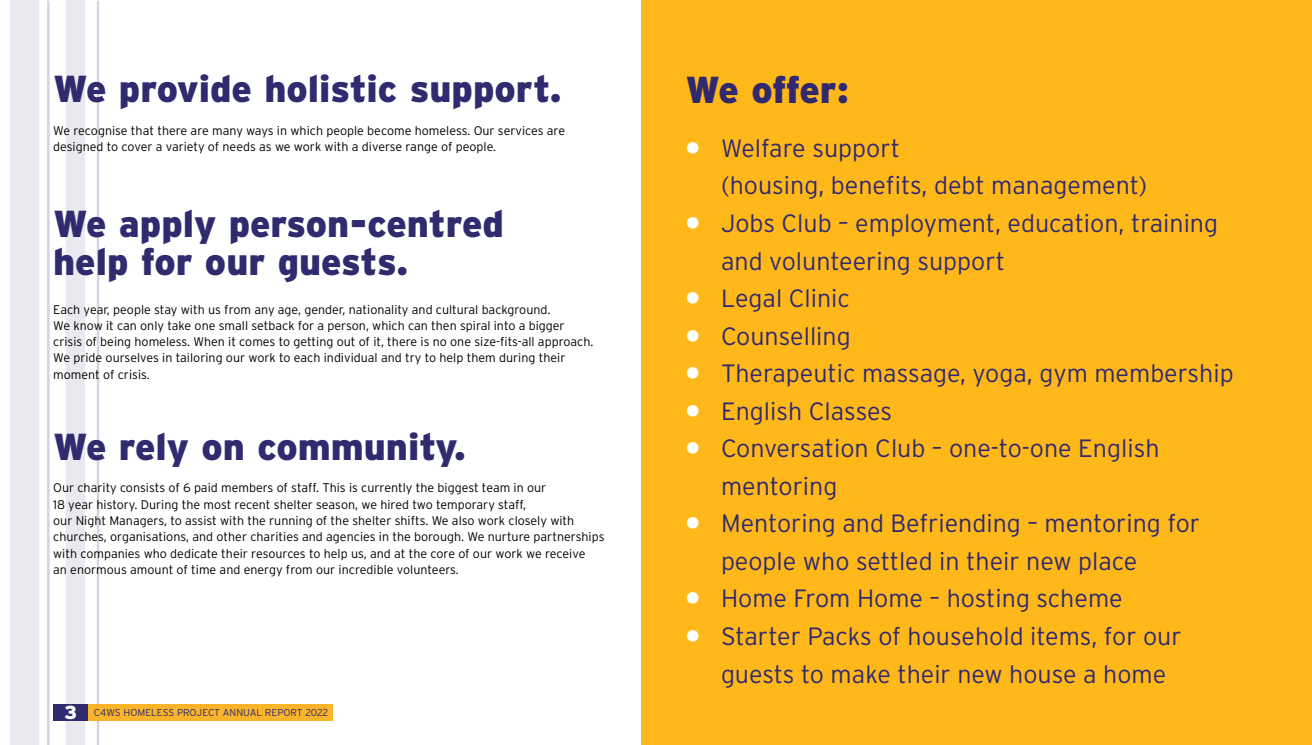
<style>
.page{position:relative;width:1312px;height:745px;background:#fff}
.page>*{position:absolute;margin:0;border:0;box-sizing:border-box;transform-origin:0 0}
.t1{font:900 37.5px/37.5px "Interstate";color:#302a6f}
.t2{font:900 37.5px "Interstate";letter-spacing:-.015em;color:#302970}
.t3{font:300 25px/37.5px "Interstate";color:#302970}
.t4{font:300 12.5px/16.2px "Interstate";color:#000}
.t5{font:300 10px "Interstate";color:#302a6f}
.s1{font-weight:900;font-size:18.75px;color:#fff}
.s2{font-weight:900;color:#fff}
</style>
<div class="page">
<div style="left:10px;top:0;width:29px;height:744px;background:#eae9f0"></div>
<div style="left:65px;top:0;width:20px;height:744px;background:#eae9f0"></div>
<hr style="left:97px;top:1px;width:2px;height:743px;background:#d6d4e2">
<hr style="left:47px;top:1px;width:3px;height:743px;background:#d6d4e2">
<div style="left:641px;top:0;width:670px;height:744px;background:#ffb81a"></div>
<div style="left:53px;top:703px;width:279px;height:16px;background:#fab42a"></div>
<div style="left:53px;top:703px;width:35px;height:16px;background:#302a6f"></div>
<h1 class="t1" style="left:53px;top:69px;width:510px">We provide holistic support.</h1>
<p class="t4" style="left:53px;top:122px;width:513px">We recognise that there are many ways in which people become homeless. Our services are designed to cover a variety of needs as we work with a diverse range of people.</p>
<h1 class="t1" style="left:53px;top:205px;width:452px">We apply person-centred help for our guests.</h1>
<p class="t4" style="left:53px;top:301px;width:541px">Each year, people stay with us from any age, gender, nationality and cultural background.<br>We know it can only take one small setback for a person, which can then spiral into a bigger crisis of being homeless. When it comes to getting out of it, there is no one size-fits-all approach.<br>We pride ourselves in tailoring our work to each individual and try to help them during their moment of crisis.</p>
<h1 class="t1" style="left:53px;top:427px;width:414px">We rely on community.</h1>
<p class="t4" style="left:53px;top:479px;width:552px">Our charity consists of 6 paid members of staff. This is currently the biggest team in our<br>18 year history. During the most recent shelter season, we hired two temporary staff,<br>our Night Managers, to assist with the running of the shelter shifts. We also work closely with churches, organisations, and other charities and agencies in the borough. We nurture partnerships with companies who dedicate their resources to help us, and at the core of our work we receive<br>an enormous amount of time and energy from our incredible volunteers.</p>
<p class="t5" style="left:64px;top:706px;width:265px"><span class="s1">3</span> C4WS HOMELESS PROJECT ANNUAL REPORT 2022</p>
<h1 class="t2" style="left:685px;top:68px;width:165px">We offer:</h1>
<h2 class="t3" style="left:720px;top:129px;width:428px;text-indent:-35px"><span class="s2">•</span> Welfare support<br>(housing, benefits, debt management)</h2>
<h2 class="t3" style="left:720px;top:204px;width:498px;text-indent:-35px"><span class="s2">•</span> Jobs Club – employment, education, training and volunteering support</h2>
<h2 class="t3" style="left:685px;top:279px;width:166px"><span class="s2">•</span> Legal Clinic</h2>
<h2 class="t3" style="left:685px;top:316px;width:167px"><span class="s2">•</span> Counselling</h2>
<h2 class="t3" style="left:685px;top:354px;width:549px"><span class="s2">•</span> Therapeutic massage, yoga, gym membership</h2>
<h2 class="t3" style="left:685px;top:391px;width:208px"><span class="s2">•</span> English Classes</h2>
<h2 class="t3" style="left:720px;top:429px;width:440px;text-indent:-35px"><span class="s2">•</span> Conversation Club – one-to-one English mentoring</h2>
<h2 class="t3" style="left:720px;top:504px;width:480px;text-indent:-35px"><span class="s2">•</span> Mentoring and Befriending – mentoring for people who settled in their new place</h2>
<h2 class="t3" style="left:685px;top:579px;width:438px"><span class="s2">•</span> Home From Home – hosting scheme</h2>
<h2 class="t3" style="left:720px;top:616px;width:462px;text-indent:-35px"><span class="s2">•</span> Starter Packs of household items, for our guests to make their new house a home</h2>
</div>
